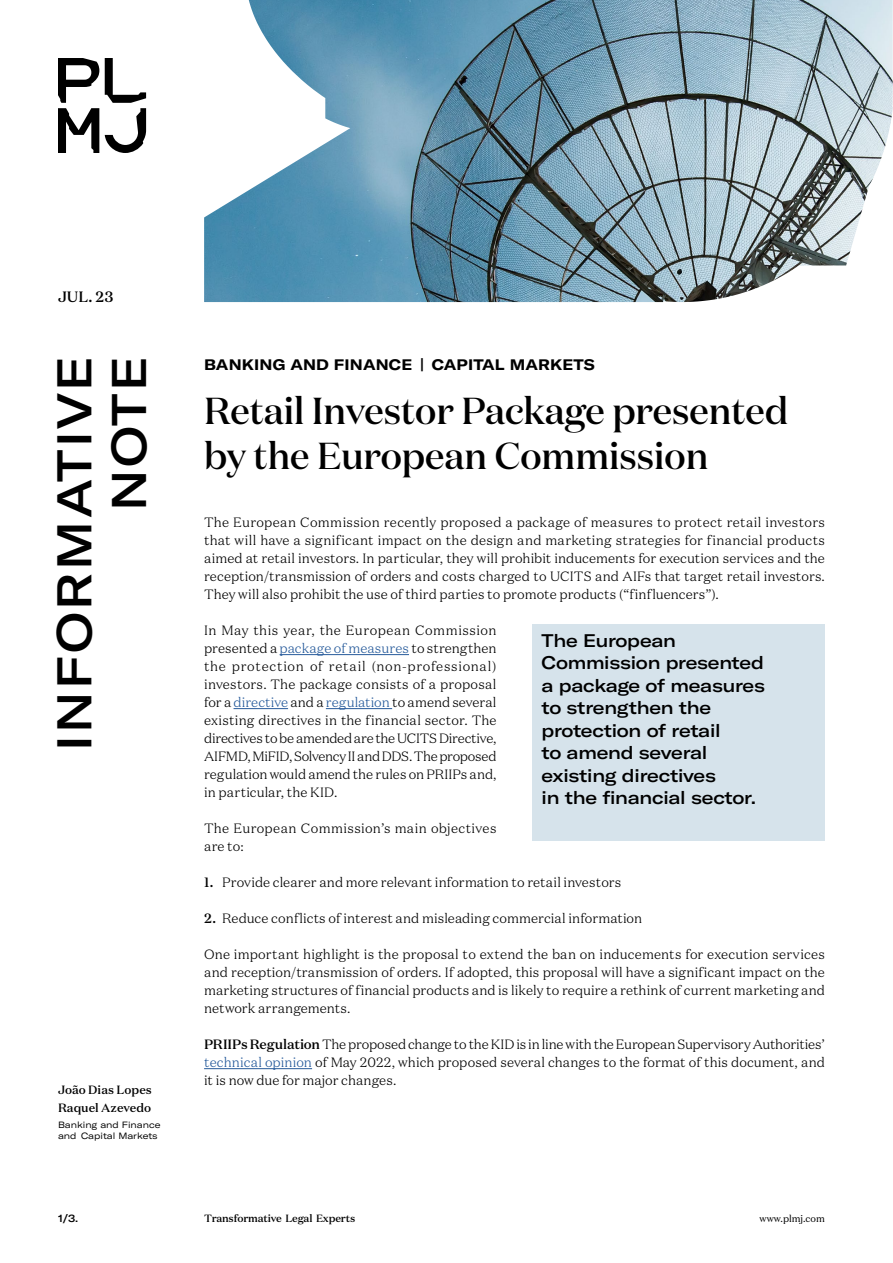
<style>
.page{position:relative;width:893px;height:1263px;background:#fff}
.page>*{position:absolute;margin:0;border:0;box-sizing:border-box;transform-origin:0 0}
.t1{font:500 expanded 48px/54.8px "GT America";letter-spacing:.05em;color:#000;text-align:right}
.t2{font:500 37.5px/45px "Domaine Display";color:#000}
.t3{font:500 expanded 18px/22.5px "GT America";letter-spacing:-.015em;color:#000}
.t4{font:700 expanded 15px "GT America";letter-spacing:.01em;color:#000}
.t5{font:500 15px "Domaine Text";color:#000}
.t6{font:300 13.5px/18px "Domaine Text";color:#000;text-align:justify}
.t7{font:300 13.5px/18px "Domaine Text";letter-spacing:.03em;color:#000}
.t8{font:500 12px/18px "Domaine Text";color:#000}
.t9{font:500 10.5px "Domaine Text";letter-spacing:-.02em;color:#000}
.t10{font:500 expanded 10.5px "GT America";color:#000}
.t11{font:9.75px "Domaine Text";color:#000}
.t12{font:expanded 9px/11.2px "GT America";color:#000}
.s1{color:#275b9b}
.s2{font-weight:500}
</style>
<div class="page">
<svg style="left:58px;top:58px;width:88px;height:95px"></svg>
<img style="left:204px;top:0;width:689px;height:302px">
<hr style="left:280px;top:654px;width:129px;height:1px;background:#275b9b">
<hr style="left:234px;top:708px;width:54px;height:1px;background:#275b9b">
<hr style="left:326px;top:708px;width:66px;height:1px;background:#275b9b">
<hr style="left:204px;top:1068px;width:108px;height:1px;background:#275b9b">
<div style="left:532px;top:624px;width:293px;height:216px;background:#d6e3eb"></div>
<p class="t5" style="left:58px;top:287px;width:57px">JUL. 23</p>
<h1 class="t1" style="left:47px;top:751px;width:396px;rotate:-90deg">INFORMATIVE<br>NOTE</h1>
<p class="t8" style="left:58px;top:1081px;width:95px">João Dias Lopes<br>Raquel Azevedo</p>
<p class="t12" style="left:58px;top:1119px;width:104px">Banking and Finance and Capital Markets</p>
<p class="t10" style="left:58px;top:1211px;width:22px">1/3.</p>
<p class="t4" style="left:204px;top:355px;width:392px">BANKING AND FINANCE | CAPITAL MARKETS</p>
<h2 class="t2" style="left:204px;top:388px;width:586px">Retail Investor Package presented by the European Commission</h2>
<p class="t6" style="left:204px;top:513px;width:622px">The European Commission recently proposed a package of measures to protect retail investors that will have a significant impact on the design and marketing strategies for financial products aimed at retail investors. In particular, they will prohibit inducements for execution services and the reception/transmission of orders and costs charged to UCITS and AIFs that target retail investors.<br>They will also prohibit the use of third parties to promote products (“finfluencers”).</p>
<p class="t6" style="left:204px;top:621px;width:294px">In May this year, the European Commission presented a <span class="s1">package of measures</span> to strengthen the protection of retail (non-professional) investors. The package consists of a proposal for a <span class="s1">directive</span> and a <span class="s1">regulation</span> to amend several existing directives in the financial sector. The directives to be amended are the UCITS Directive, AIFMD, MiFID, Solvency II and DDS. The proposed regulation would amend the rules on PRIIPs and, in particular, the KID.</p>
<p class="t7" style="left:204px;top:819px;width:294px">The European Commission’s main objectives are to:</p>
<p class="t6" style="left:204px;top:873px;width:419px"><span class="s2">1.</span> Provide clearer and more relevant information to retail investors</p>
<p class="t6" style="left:204px;top:909px;width:440px"><span class="s2">2.</span> Reduce conflicts of interest and misleading commercial information</p>
<p class="t6" style="left:204px;top:945px;width:622px">One important highlight is the proposal to extend the ban on inducements for execution services and reception/transmission of orders. If adopted, this proposal will have a significant impact on the marketing structures of financial products and is likely to require a rethink of current marketing and network arrangements.</p>
<p class="t6" style="left:204px;top:1035px;width:622px"><span class="s2">PRIIPs Regulation</span> The proposed change to the KID is in line with the European Supervisory Authorities’ <span class="s1">technical opinion</span> of May 2022, which proposed several changes to the format of this document, and it is now due for major changes.</p>
<h3 class="t3" style="left:541px;top:629px;width:225px">The European<br>Commission presented a package of measures to strengthen the protection of retail<br>to amend several existing directives<br>in the financial sector.</h3>
<p class="t9" style="left:204px;top:1211px;width:153px">Transformative Legal Experts</p>
<p class="t11" style="left:760px;top:1212px;width:67px">www.plmj.com</p>
</div>
